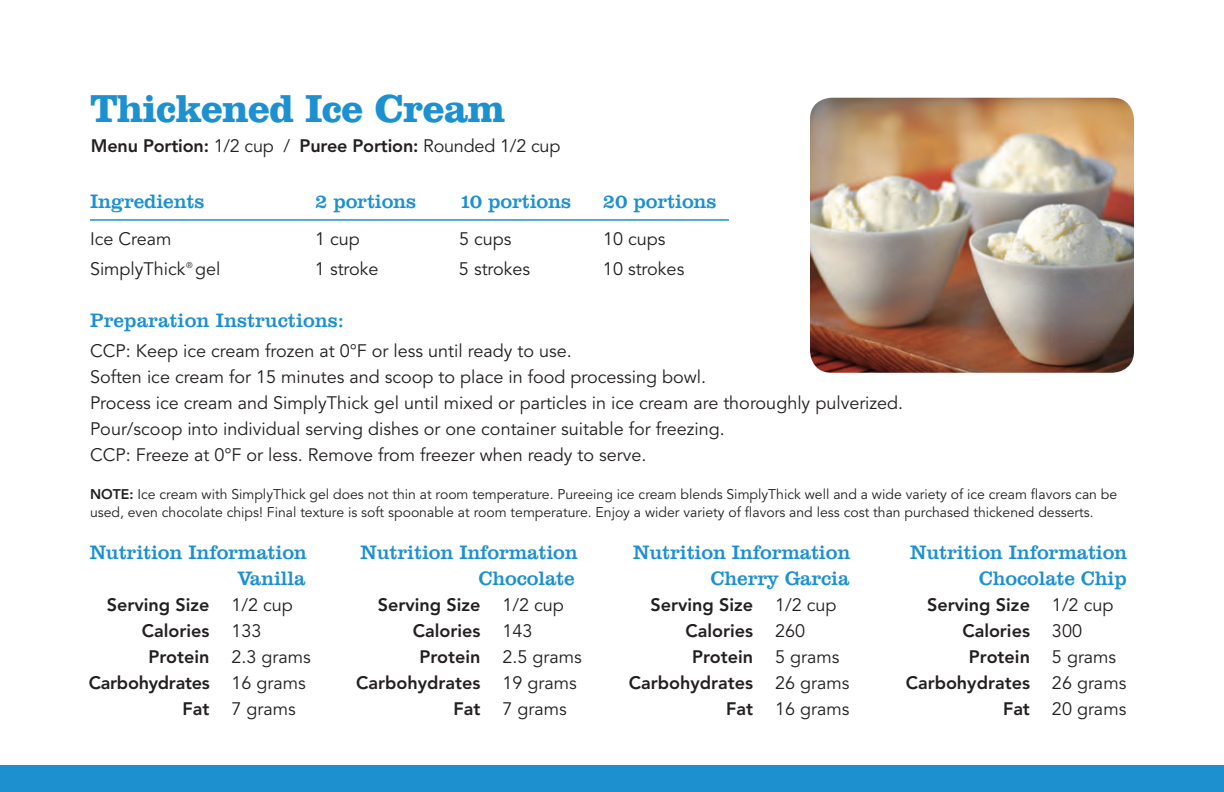
<style>
.page{position:relative;width:1224px;height:792px;background:#fff}
.page>*{position:absolute;margin:0;border:0;box-sizing:border-box;transform-origin:0 0}
.t1{font:700 40px "Clarendon BT";letter-spacing:-.02em;color:#1d90d0}
.t2{font:20px/26px "Clarendon BT";letter-spacing:-.01em;color:#1d90d0;text-align:right}
.t3{font:18px/26px "Avenir";color:#231f20}
.t4{font:800 18px "Avenir";color:#231f20}
.t5{font:14px/18px "Avenir";color:#231f20}
.s1{font-weight:400}
.s2{font-weight:800}
</style>
<div class="page">
<div style="left:0;top:765px;width:1224px;height:27px;background:#1d90d0"></div>
<hr style="left:90px;top:219px;width:225px;height:2px;background:#1d90d0">
<hr style="left:315px;top:219px;width:144px;height:2px;background:#1d90d0">
<hr style="left:459px;top:219px;width:144px;height:2px;background:#1d90d0">
<hr style="left:603px;top:219px;width:126px;height:2px;background:#1d90d0">
<img style="left:810px;top:98px;width:324px;height:275px">
<h1 class="t1" style="left:90px;top:84px;width:417px">Thickened Ice Cream</h1>
<p class="t4" style="left:91px;top:135px;width:471px">Menu Portion: <span class="s1">1/2 cup /</span> Puree Portion: <span class="s1">Rounded 1/2 cup</span></p>
<p class="t2" style="left:90px;top:188px;width:116px">Ingredients</p>
<p class="t2" style="left:315px;top:188px;width:103px">2 portions</p>
<p class="t2" style="left:459px;top:188px;width:114px">10 portions</p>
<p class="t2" style="left:603px;top:188px;width:115px">20 portions</p>
<p class="t3" style="left:90px;top:226px;width:83px">Ice Cream</p>
<p class="t3" style="left:315px;top:226px;width:46px">1 cup</p>
<p class="t3" style="left:459px;top:226px;width:54px">5 cups</p>
<p class="t3" style="left:603px;top:226px;width:64px">10 cups</p>
<p class="t3" style="left:90px;top:256px;width:132px">SimplyThick<sup>®</sup> gel</p>
<p class="t3" style="left:315px;top:256px;width:65px">1 stroke</p>
<p class="t3" style="left:459px;top:256px;width:73px">5 strokes</p>
<p class="t3" style="left:603px;top:256px;width:83px">10 strokes</p>
<p class="t2" style="left:90px;top:307px;width:256px">Preparation Instructions:</p>
<p class="t3" style="left:90px;top:338px;width:815px">CCP: Keep ice cream frozen at 0°F or less until ready to use.<br>Soften ice cream for 15 minutes and scoop to place in food processing bowl.<br>Process ice cream and SimplyThick gel until mixed or particles in ice cream are thoroughly pulverized.<br>Pour/scoop into individual serving dishes or one container suitable for freezing.<br>CCP: Freeze at 0°F or less. Remove from freezer when ready to serve.</p>
<p class="t5" style="left:90px;top:485px;width:1029px"><span class="s2">NOTE:</span> Ice cream with SimplyThick gel does not thin at room temperature. Pureeing ice cream blends SimplyThick well and a wide variety of ice cream flavors can be used, even chocolate chips! Final texture is soft spoonable at room temperature. Enjoy a wider variety of flavors and less cost than purchased thickened desserts.</p>
<p class="t2" style="left:90px;top:539px;width:219px">Nutrition Information<br>Vanilla</p>
<p class="t4" style="left:107px;top:594px;width:188px">Serving Size <span class="s1">1/2 cup</span></p>
<p class="t4" style="left:142px;top:620px;width:121px">Calories <span class="s1">133</span></p>
<p class="t3" style="left:149px;top:644px;width:164px"><span class="s2">Protein</span> 2.3 grams</p>
<p class="t4" style="left:89px;top:672px;width:219px">Carbohydrates <span class="s1">16 grams</span></p>
<p class="t3" style="left:183px;top:696px;width:115px"><span class="s2">Fat</span> 7 grams</p>
<p class="t2" style="left:361px;top:539px;width:219px">Nutrition Information<br>Chocolate</p>
<p class="t4" style="left:378px;top:594px;width:188px">Serving Size <span class="s1">1/2 cup</span></p>
<p class="t4" style="left:413px;top:620px;width:121px">Calories <span class="s1">143</span></p>
<p class="t3" style="left:420px;top:644px;width:164px"><span class="s2">Protein</span> 2.5 grams</p>
<p class="t4" style="left:356px;top:672px;width:222px">Carbohydrates <span class="s1">19 grams</span></p>
<p class="t3" style="left:454px;top:696px;width:115px"><span class="s2">Fat</span> 7 grams</p>
<p class="t2" style="left:633px;top:539px;width:219px">Nutrition Information<br>Cherry Garcia</p>
<p class="t4" style="left:650px;top:594px;width:188px">Serving Size <span class="s1">1/2 cup</span></p>
<p class="t4" style="left:685px;top:620px;width:121px">Calories <span class="s1">260</span></p>
<p class="t4" style="left:692px;top:646px;width:149px">Protein <span class="s1">5 grams</span></p>
<p class="t4" style="left:629px;top:672px;width:222px">Carbohydrates <span class="s1">26 grams</span></p>
<p class="t3" style="left:726px;top:696px;width:125px"><span class="s2">Fat</span> 16 grams</p>
<p class="t2" style="left:910px;top:539px;width:219px">Nutrition Information<br>Chocolate Chip</p>
<p class="t4" style="left:927px;top:594px;width:188px">Serving Size <span class="s1">1/2 cup</span></p>
<p class="t4" style="left:962px;top:620px;width:121px">Calories <span class="s1">300</span></p>
<p class="t4" style="left:969px;top:646px;width:149px">Protein <span class="s1">5 grams</span></p>
<p class="t4" style="left:906px;top:672px;width:222px">Carbohydrates <span class="s1">26 grams</span></p>
<p class="t3" style="left:1003px;top:696px;width:125px"><span class="s2">Fat</span> 20 grams</p>
</div>
